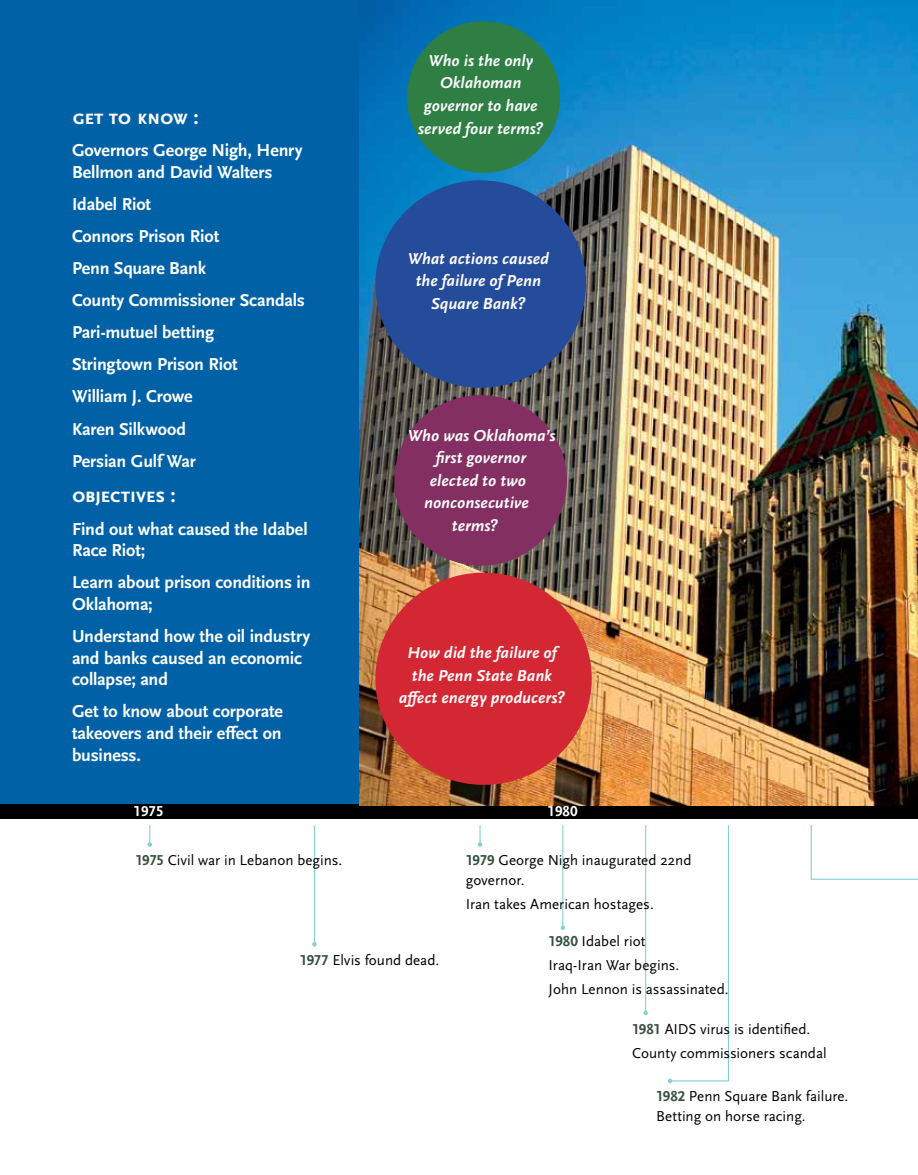
<style>
.page{position:relative;width:918px;height:1175px;background:#fff}
.page>*{position:absolute;margin:0;border:0;box-sizing:border-box;transform-origin:0 0}
.t1{font:700 21px "Scala Sans OT";letter-spacing:-.025em;color:#fff}
.t2{font:700 18px/32.1px "Scala Sans OT";letter-spacing:-.005em;color:#fff}
.t3{font:italic 700 16.5px/22.5px "Scala Sans OT";color:#fcfcfc;text-align:center}
.t4{font:italic 700 16.5px/22.5px "Scala Sans OT";color:#f8f9f9;text-align:center}
.t5{font:15px/24px "Scala Sans OT";color:#000}
.t6{font:700 15px "Scala Sans OT";color:#fff}
.s1{font-weight:700;color:#385041}
</style>
<div class="page">
<svg style="left:668px;top:825px;width:61px;height:258px"></svg>
<hr style="left:645px;top:825px;width:1px;height:187px;background:#84d0d3">
<svg style="left:643px;top:1010px;width:5px;height:5px"></svg>
<hr style="left:562px;top:825px;width:1px;height:102px;background:#84d0d3">
<svg style="left:561px;top:925px;width:4px;height:5px"></svg>
<hr style="left:314px;top:825px;width:1px;height:119px;background:#84d0d3">
<svg style="left:312px;top:942px;width:5px;height:4px"></svg>
<div style="left:0;top:0;width:360px;height:804px;background:#0061a6"></div>
<div style="left:0;top:804px;width:918px;height:14px;background:#000"></div>
<svg style="left:148px;top:825px;width:4px;height:21px"></svg>
<svg style="left:478px;top:825px;width:4px;height:21px"></svg>
<svg style="left:810px;top:825px;width:108px;height:55px"></svg>
<img style="left:360px;top:0;width:558px;height:805px">
<div style="left:407px;top:21px;width:153px;height:152px;background:#2f7e44;border-radius:50%"></div>
<div style="left:394px;top:395px;width:173px;height:170px;background:#832f62;border-radius:50%"></div>
<div style="left:375px;top:180px;width:211px;height:208px;background:#254b9b;border-radius:50%"></div>
<div style="left:375px;top:572px;width:217px;height:213px;background:#d42734;border-radius:50%"></div>
<p class="t1" style="left:72px;top:105px;width:128px">Get to know :</p>
<p class="t2" style="left:72px;top:140px;width:232px;line-height:21.6px">Governors George Nigh, Henry<br>Bellmon and David Walters</p>
<p class="t2" style="left:72px;top:188px;width:235px">Idabel Riot<br>Connors Prison Riot<br>Penn Square Bank<br>County Commissioner Scandals<br>Pari-mutuel betting<br>Stringtown Prison Riot<br>William J. Crowe<br>Karen Silkwood<br>Persian Gulf War</p>
<p class="t1" style="left:72px;top:484px;width:105px">Objectives :</p>
<p class="t2" style="left:72px;top:518px;width:237px;line-height:21.6px">Find out what caused the Idabel<br>Race Riot;</p>
<p class="t2" style="left:72px;top:572px;width:240px;line-height:21.6px">Learn about prison conditions in<br>Oklahoma;</p>
<p class="t2" style="left:72px;top:625px;width:240px;line-height:21.6px">Understand how the oil industry and banks caused an economic collapse; and</p>
<p class="t2" style="left:72px;top:701px;width:212px;line-height:21.6px;text-align:justify">Get to know about corporate takeovers and their effect on business.</p>
<p class="t4" style="left:418px;top:50px;width:127px">Who is the only<br>Oklahoman governor to have served four terms?</p>
<p class="t3" style="left:408px;top:247px;width:143px">What actions caused the failure of Penn<br>Square Bank?</p>
<p class="t3" style="left:408px;top:424px;width:149px">Who was Oklahoma’s</p>
<p class="t3" style="left:436px;top:447px;width:92px">first governor</p>
<p class="t3" style="left:430px;top:469px;width:98px">elected to two</p>
<p class="t3" style="left:424px;top:492px;width:106px">nonconsecutive</p>
<p class="t3" style="left:452px;top:514px;width:48px">terms?</p>
<p class="t3" style="left:399px;top:642px;width:168px">How did the failure of the Penn State Bank affect energy producers?</p>
<p class="t6" style="left:134px;top:802px;width:31px">1975</p>
<p class="t6" style="left:548px;top:802px;width:31px">1980</p>
<p class="t5" style="left:135px;top:848px;width:208px"><span class="s1">1975</span> Civil war in Lebanon begins.</p>
<p class="t5" style="left:466px;top:851px;width:227px;line-height:19.5px"><span class="s1">1979</span> George Nigh inaugurated 22nd governor.</p>
<p class="t5" style="left:466px;top:892px;width:189px">Iran takes American hostages.</p>
<p class="t5" style="left:549px;top:929px;width:181px"><span class="s1">1980</span> Idabel riot<br>Iraq-Iran War begins.<br>John Lennon is assassinated.</p>
<p class="t5" style="left:632px;top:1017px;width:196px"><span class="s1">1981</span> AIDS virus is identified.<br>County commissioners scandal</p>
<p class="t5" style="left:656px;top:1086px;width:194px;line-height:19.5px"><span class="s1">1982</span> Penn Square Bank failure.<br>Betting on horse racing.</p>
<p class="t5" style="left:300px;top:948px;width:141px"><span class="s1">1977</span> Elvis found dead.</p>
</div>
